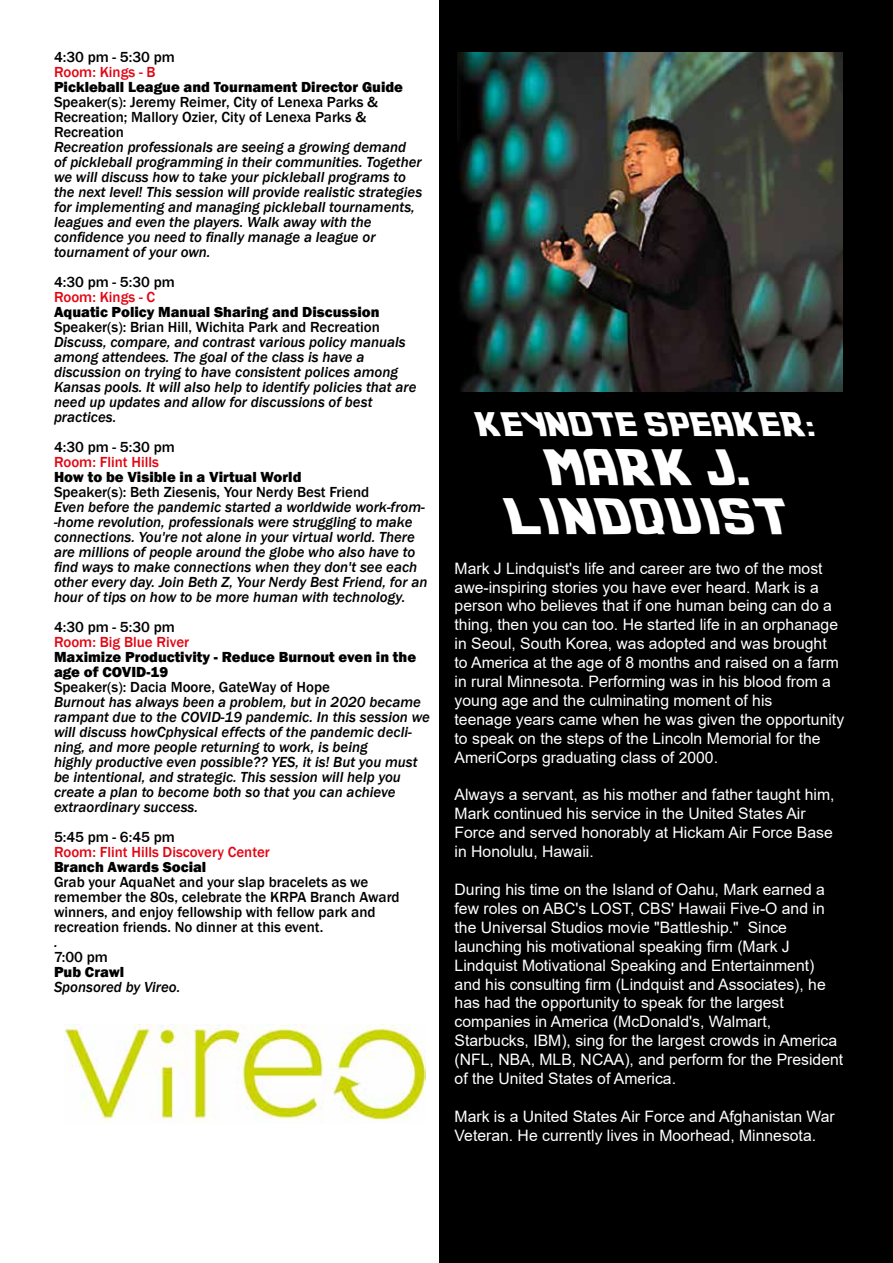
<style>
.page{position:relative;width:893px;height:1263px;background:#fff}
.page>*{position:absolute;margin:0;border:0;box-sizing:border-box;transform-origin:0 0}
.t1{font:40.5px/48.6px "Backtothefuture 2002";color:#fff;text-align:center}
.t2{font:27px "Backtothefuture 2002";color:#fff}
.t3{font:15.75px/18.9px "Arial";color:#fff}
.t4{font:italic 500 15px/15px "Franklin Gothic";color:#000}
.t5{font:500 15px/15px "Franklin Gothic";color:#000}
.t6{font:800 15px/15px "Franklin Gothic";color:#000}
.t7{font:500 15px "Franklin Gothic";color:#e30613}
</style>
<div class="page">
<img style="left:65px;top:1024px;width:361px;height:100px">
<div style="left:439px;top:0;width:454px;height:1262px;background:#000"></div>
<img style="left:457px;top:53px;width:385px;height:338px">
<p class="t5" style="left:54px;top:50px;width:122px">4:30 pm - 5:30 pm</p>
<p class="t7" style="left:54px;top:63px;width:103px">Room: Kings - B</p>
<p class="t6" style="left:54px;top:79px;width:351px">Pickleball League and Tournament Director Guide</p>
<p class="t5" style="left:54px;top:95px;width:326px">Speaker(s): Jeremy Reimer, City of Lenexa Parks &amp;<br>Recreation; Mallory Ozier, City of Lenexa Parks &amp;<br>Recreation</p>
<p class="t4" style="left:54px;top:140px;width:370px">Recreation professionals are seeing a growing demand of pickleball programming in their communities. Together we will discuss how to take your pickleball programs to the next level! This session will provide realistic strategies for implementing and managing pickleball tournaments, leagues and even the players. Walk away with the confidence you need to finally manage a league or tournament of your own.</p>
<p class="t5" style="left:54px;top:275px;width:122px">4:30 pm - 5:30 pm</p>
<p class="t7" style="left:54px;top:288px;width:103px">Room: Kings - C</p>
<p class="t6" style="left:54px;top:304px;width:327px">Aquatic Policy Manual Sharing and Discussion</p>
<p class="t5" style="left:54px;top:320px;width:327px">Speaker(s): Brian Hill, Wichita Park and Recreation</p>
<p class="t4" style="left:54px;top:335px;width:364px">Discuss, compare, and contrast various policy manuals among attendees. The goal of the class is have a discussion on trying to have consistent polices among Kansas pools. It will also help to identify policies that are need up updates and allow for discussions of best practices.</p>
<p class="t5" style="left:54px;top:440px;width:122px">4:30 pm - 5:30 pm</p>
<p class="t7" style="left:54px;top:453px;width:106px">Room: Flint Hills</p>
<p class="t6" style="left:54px;top:469px;width:249px">How to be Visible in a Virtual World</p>
<p class="t5" style="left:54px;top:485px;width:317px">Speaker(s): Beth Ziesenis, Your Nerdy Best Friend</p>
<p class="t4" style="left:54px;top:500px;width:375px">Even before the pandemic started a worldwide work-from--home revolution, professionals were struggling to make connections. You're not alone in your virtual world. There are millions of people around the globe who also have to find ways to make connections when they don't see each other every day. Join Beth Z, Your Nerdy Best Friend, for an hour of tips on how to be more human with technology.</p>
<p class="t5" style="left:54px;top:620px;width:122px">4:30 pm - 5:30 pm</p>
<p class="t7" style="left:54px;top:633px;width:137px">Room: Big Blue River</p>
<p class="t6" style="left:54px;top:649px;width:364px">Maximize Productivity - Reduce Burnout even in the age of COVID-19</p>
<p class="t5" style="left:54px;top:680px;width:277px">Speaker(s): Dacia Moore, GateWay of Hope</p>
<p class="t4" style="left:54px;top:695px;width:377px">Burnout has always been a problem, but in 2020 became rampant due to the COVID-19 pandemic. In this session we will discuss howCphysical effects of the pandemic decli&shy;ning, and more people returning to work, is being<br>highly productive even possible?? YES, it is! But you must be intentional, and strategic. This session will help you create a plan to become both so that you can achieve extraordinary success.</p>
<p class="t5" style="left:54px;top:830px;width:122px">5:45 pm - 6:45 pm</p>
<p class="t7" style="left:54px;top:843px;width:217px">Room: Flint Hills Discovery Center</p>
<p class="t6" style="left:54px;top:859px;width:154px">Branch Awards Social</p>
<p class="t5" style="left:54px;top:875px;width:347px">Grab your AquaNet and your slap bracelets as we remember the 80s, celebrate the KRPA Branch Award winners, and enjoy fellowship with fellow park and recreation friends. No dinner at this event.</p>
<p class="t4" style="left:54px;top:935px;width:5px">.</p>
<p class="t5" style="left:54px;top:950px;width:55px">7:00 pm</p>
<p class="t6" style="left:54px;top:964px;width:72px">Pub Crawl</p>
<p class="t4" style="left:54px;top:980px;width:128px">Sponsored by Vireo.</p>
<h2 class="t2" style="left:474px;top:412px;width:342px">KEYNOTE SPEAKER:</h2>
<h1 class="t1" style="left:502px;top:446px;width:286px">MARK J.<br>LINDQUIST</h1>
<p class="t3" style="left:455px;top:559px;width:391px">Mark J Lindquist's life and career are two of the most awe-inspiring stories you have ever heard. Mark is a person who believes that if one human being can do a thing, then you can too. He started life in an orphanage in Seoul, South Korea, was adopted and was brought<br>to America at the age of 8 months and raised on a farm in rural Minnesota. Performing was in his blood from a young age and the culminating moment of his<br>teenage years came when he was given the opportunity to speak on the steps of the Lincoln Memorial for the AmeriCorps graduating class of 2000.</p>
<p class="t3" style="left:455px;top:785px;width:381px">Always a servant, as his mother and father taught him, Mark continued his service in the United States Air Force and served honorably at Hickam Air Force Base in Honolulu, Hawaii.</p>
<p class="t3" style="left:455px;top:880px;width:390px">During his time on the Island of Oahu, Mark earned a few roles on ABC's LOST, CBS' Hawaii Five-O and in the Universal Studios movie "Battleship." Since launching his motivational speaking firm (Mark J Lindquist Motivational Speaking and Entertainment) and his consulting firm (Lindquist and Associates), he has had the opportunity to speak for the largest companies in America (McDonald's, Walmart, Starbucks, IBM), sing for the largest crowds in America (NFL, NBA, MLB, NCAA), and perform for the President of the United States of America.</p>
<p class="t3" style="left:455px;top:1107px;width:382px">Mark is a United States Air Force and Afghanistan War<br>Veteran. He currently lives in Moorhead, Minnesota.</p>
</div>
